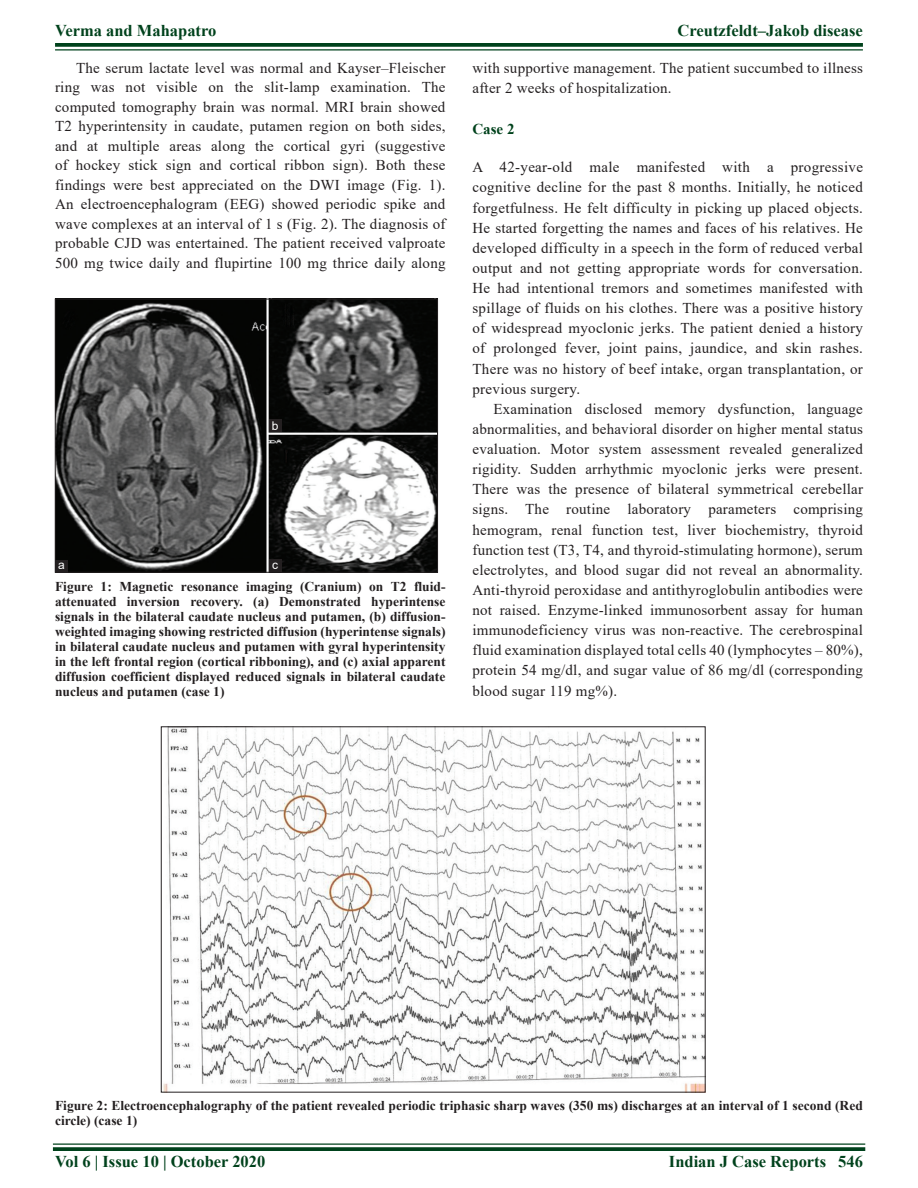
<style>
.page{position:relative;width:918px;height:1188px;background:#fff}
.page>*{position:absolute;margin:0;border:0;box-sizing:border-box;transform-origin:0 0}
.RF{font:700 16.5px "Times New Roman";color:#00421c}
.TX{font:15px/20.1px "Times New Roman";letter-spacing:.015em;color:#231f20;text-align:justify}
.TXFL{font:15px/20.1px "Times New Roman";letter-spacing:.02em;color:#231f20;text-align:justify}
.t1{font:700 15px "Times New Roman";color:#00421c}
.FGC{font:700 13.5px/15px "Times New Roman";color:#231f20}
.LABEL{font:12px "Arial";color:#fff}
</style>
<div class="page">
<svg style="left:55px;top:43px;width:808px;height:4px;background:#0f4d29"></svg>
<hr style="left:55px;top:49px;width:808px;height:2px;background:#00421c">
<hr style="left:53px;top:1143px;width:812px;height:2px;background:#00421c">
<svg style="left:53px;top:1147px;width:812px;height:4px;background:#0f4d29"></svg>
<img style="left:163px;top:729px;width:540px;height:361px">
<img style="left:57px;top:301px;width:379px;height:269px">
<div style="left:55px;top:299px;width:383px;height:273px;border:1px solid #231f20"></div>
<div style="left:269px;top:560px;width:13px;height:12px;background:#231f20"></div>
<div style="left:269px;top:419px;width:13px;height:13px;background:#231f20"></div>
<div style="left:55px;top:560px;width:13px;height:12px;background:#231f20"></div>
<p class="RF" style="left:55px;top:18px;width:163px">Verma and Mahapatro</p>
<p class="RF" style="left:678px;top:18px;width:187px">Creutzfeldt–Jakob disease</p>
<p class="TX" style="left:55px;top:58px;width:392px;line-height:19.5px;text-indent:21px">The serum lactate level was normal and Kayser–Fleischer ring was not visible on the slit-lamp examination. The computed tomography brain was normal. MRI brain showed T2 hyperintensity in caudate, putamen region on both sides, and at multiple areas along the cortical gyri (suggestive of hockey stick sign and cortical ribbon sign). Both these findings were best appreciated on the DWI image (Fig. 1).<br>An electroencephalogram (EEG) showed periodic spike and wave complexes at an interval of 1 s (Fig. 2). The diagnosis of probable CJD was entertained. The patient received valproate 500 mg twice daily and flupirtine 100 mg thrice daily along</p>
<p class="TX" style="left:472px;top:57px;width:392px">with supportive management. The patient succumbed to illness after 2 weeks of hospitalization.</p>
<h2 class="t1" style="left:472px;top:118px;width:44px">Case 2</h2>
<p class="TXFL" style="left:472px;top:157px;width:392px">A 42-year-old male manifested with a progressive cognitive decline for the past 8 months. Initially, he noticed forgetfulness. He felt difficulty in picking up placed objects.<br>He started forgetting the names and faces of his relatives. He developed difficulty in a speech in the form of reduced verbal output and not getting appropriate words for conversation.<br>He had intentional tremors and sometimes manifested with spillage of fluids on his clothes. There was a positive history of widespread myoclonic jerks. The patient denied a history of prolonged fever, joint pains, jaundice, and skin rashes.<br>There was no history of beef intake, organ transplantation, or previous surgery.</p>
<p class="TX" style="left:472px;top:398px;width:392px;text-indent:21px">Examination disclosed memory dysfunction, language abnormalities, and behavioral disorder on higher mental status evaluation. Motor system assessment revealed generalized rigidity. Sudden arrhythmic myoclonic jerks were present.<br>There was the presence of bilateral symmetrical cerebellar signs. The routine laboratory parameters comprising hemogram, renal function test, liver biochemistry, thyroid function test (T3, T4, and thyroid-stimulating hormone), serum electrolytes, and blood sugar did not reveal an abnormality.<br>Anti-thyroid peroxidase and antithyroglobulin antibodies were not raised. Enzyme-linked immunosorbent assay for human immunodeficiency virus was non-reactive. The cerebrospinal fluid examination displayed total cells 40 (lymphocytes – 80%), protein 54 mg/dl, and sugar value of 86 mg/dl (corresponding blood sugar 119 mg%).</p>
<p class="LABEL" style="left:272px;top:417px;width:8px">b</p>
<p class="LABEL" style="left:272px;top:557px;width:7px">c</p>
<p class="LABEL" style="left:58px;top:557px;width:8px">a</p>
<p class="FGC" style="left:55px;top:578px;width:392px;text-align:justify">Figure 1: Magnetic resonance imaging (Cranium) on T2 fluid&shy;attenuated inversion recovery. (a) Demonstrated hyperintense signals in the bilateral caudate nucleus and putamen, (b) diffusion&shy;weighted imaging showing restricted diffusion (hyperintense signals) in bilateral caudate nucleus and putamen with gyral hyperintensity in the left frontal region (cortical ribboning), and (c) axial apparent diffusion coefficient displayed reduced signals in bilateral caudate nucleus and putamen (case 1)</p>
<p class="FGC" style="left:55px;top:1098px;width:809px">Figure 2: Electroencephalography of the patient revealed periodic triphasic sharp waves (350 ms) discharges at an interval of 1 second (Red circle) (case 1)</p>
<p class="RF" style="left:55px;top:1150px;width:212px">Vol 6 | Issue 10 | October 2020</p>
<p class="RF" style="left:669px;top:1150px;width:195px">Indian J Case Reports 546</p>
</div>
